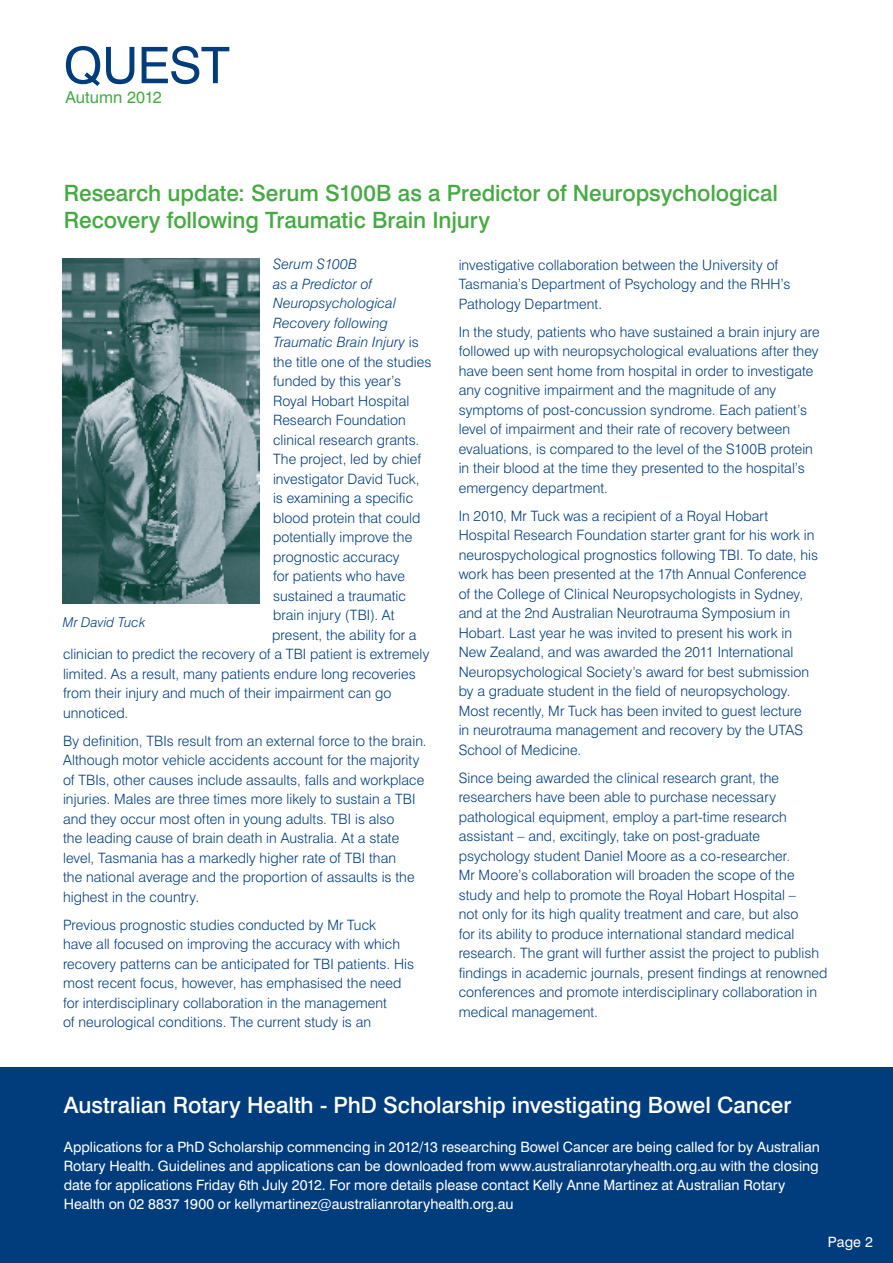
<style>
.page{position:relative;width:893px;height:1263px;background:#fff}
.page>*{position:absolute;margin:0;border:0;box-sizing:border-box;transform-origin:0 0}
.t1{font:50.4px "Swiss 721 BT";letter-spacing:-.01em;color:#013d7d}
.t2{font:500 22.5px/27px "Swiss 721 BT";letter-spacing:-.005em;color:#46aa42}
.t3{font:500 22.5px "Swiss 721 BT";color:#fff}
.t4{font:16.35px "Swiss 721 BT";color:#46aa42}
.t5{font:300 14.25px/19.5px "Swiss 721 BT";letter-spacing:.005em;color:#013d7d}
.t6{font:14.25px/18.8px "Swiss 721 BT";color:#fff}
.t7{font:italic 300 14.25px "Swiss 721 BT";letter-spacing:.005em;color:#013d7d}
.t8{font:italic 300 13.5px "Swiss 721 BT";letter-spacing:.005em;color:#013d7d}
.s1{font-style:normal}
</style>
<div class="page">
<div style="left:0;top:1067px;width:893px;height:196px;background:#013d7d"></div>
<img style="left:63px;top:259px;width:196px;height:344px">
<h1 class="t1" style="left:64px;top:35px;width:168px">QUEST</h1>
<p class="t4" style="left:65px;top:87px;width:98px">Autumn 2012</p>
<h2 class="t2" style="left:64px;top:179px;width:716px">Research update: Serum S100B as a Predictor of Neuropsychological<br>Recovery following Traumatic Brain Injury</h2>
<p class="t7" style="left:273px;top:256px;width:86px">Serum S100B</p>
<p class="t7" style="left:273px;top:275px;width:101px">as a Predictor of</p>
<p class="t7" style="left:273px;top:295px;width:124px">Neuropsychological</p>
<p class="t7" style="left:273px;top:314px;width:117px">Recovery following</p>
<p class="t7" style="left:273px;top:334px;width:147px">Traumatic Brain Injury <span class="s1">is</span></p>
<p class="t5" style="left:273px;top:352px;width:160px">the title one of the studies</p>
<p class="t5" style="left:273px;top:371px;width:130px">funded by this year’s</p>
<p class="t5" style="left:273px;top:391px;width:138px">Royal Hobart Hospital</p>
<p class="t5" style="left:273px;top:410px;width:134px">Research Foundation</p>
<p class="t5" style="left:273px;top:430px;width:148px">clinical research grants.</p>
<p class="t5" style="left:273px;top:449px;width:150px">The project, led by chief</p>
<p class="t5" style="left:273px;top:469px;width:148px">investigator David Tuck,</p>
<p class="t5" style="left:273px;top:488px;width:142px">is examining a specific</p>
<p class="t5" style="left:273px;top:508px;width:149px">blood protein that could</p>
<p class="t5" style="left:273px;top:527px;width:141px">potentially improve the</p>
<p class="t5" style="left:273px;top:547px;width:128px">prognostic accuracy</p>
<p class="t5" style="left:273px;top:566px;width:133px">for patients who have</p>
<p class="t5" style="left:273px;top:586px;width:134px">sustained a traumatic</p>
<p class="t5" style="left:273px;top:605px;width:123px">brain injury (TBI). At</p>
<p class="t5" style="left:272px;top:625px;width:146px">present, the ability for a</p>
<p class="t5" style="left:63px;top:644px;width:368px">clinician to predict the recovery of a TBI patient is extremely</p>
<p class="t5" style="left:63px;top:664px;width:354px">limited. As a result, many patients endure long recoveries</p>
<p class="t5" style="left:63px;top:683px;width:330px">from their injury and much of their impairment can go</p>
<p class="t5" style="left:63px;top:703px;width:67px">unnoticed.</p>
<p class="t5" style="left:63px;top:731px;width:365px">By definition, TBIs result from an external force to the brain.<br>Although motor vehicle accidents account for the majority of TBIs, other causes include assaults, falls and workplace injuries. Males are three times more likely to sustain a TBI and they occur most often in young adults. TBI is also<br>the leading cause of brain death in Australia. At a state level, Tasmania has a markedly higher rate of TBI than<br>the national average and the proportion of assaults is the highest in the country.</p>
<p class="t5" style="left:63px;top:915px;width:353px">Previous prognostic studies conducted by Mr Tuck<br>have all focused on improving the accuracy with which recovery patterns can be anticipated for TBI patients. His most recent focus, however, has emphasised the need for interdisciplinary collaboration in the management<br>of neurological conditions. The current study is an</p>
<p class="t8" style="left:63px;top:614px;width:84px">Mr David Tuck</p>
<p class="t5" style="left:459px;top:255px;width:333px">investigative collaboration between the University of<br>Tasmania’s Department of Psychology and the RHH’s<br>Pathology Department.</p>
<p class="t5" style="left:459px;top:322px;width:363px">In the study, patients who have sustained a brain injury are followed up with neuropsychological evaluations after they have been sent home from hospital in order to investigate any cognitive impairment and the magnitude of any symptoms of post-concussion syndrome. Each patient’s level of impairment and their rate of recovery between evaluations, is compared to the level of the S100B protein in their blood at the time they presented to the hospital’s emergency department.</p>
<p class="t5" style="left:459px;top:506px;width:361px">In 2010, Mr Tuck was a recipient of a Royal Hobart Hospital Research Foundation starter grant for his work in neurospychological prognostics following TBI. To date, his work has been presented at the 17th Annual Conference of the College of Clinical Neuropsychologists in Sydney, and at the 2nd Australian Neurotrauma Symposium in Hobart. Last year he was invited to present his work in New Zealand, and was awarded the 2011 International Neuropsychological Society’s award for best submission by a graduate student in the field of neuropsychology.<br>Most recently, Mr Tuck has been invited to guest lecture<br>in neurotrauma management and recovery by the UTAS School of Medicine.</p>
<p class="t5" style="left:459px;top:768px;width:370px">Since being awarded the clinical research grant, the researchers have been able to purchase necessary pathological equipment, employ a part-time research assistant – and, excitingly, take on post-graduate psychology student Daniel Moore as a co-researcher.<br>Mr Moore’s collaboration will broaden the scope of the study and help to promote the Royal Hobart Hospital –<br>not only for its high quality treatment and care, but also<br>for its ability to produce international standard medical research. The grant will further assist the project to publish findings in academic journals, present findings at renowned conferences and promote interdisciplinary collaboration in medical management.</p>
<h2 class="t3" style="left:64px;top:1091px;width:729px">Australian Rotary Health - PhD Scholarship investigating Bowel Cancer</h2>
<p class="t6" style="left:64px;top:1138px;width:758px">Applications for a PhD Scholarship commencing in 2012/13 researching Bowel Cancer are being called for by Australian Rotary Health. Guidelines and applications can be downloaded from www.australianrotaryhealth.org.au with the closing date for applications Friday 6th July 2012. For more details please contact Kelly Anne Martinez at Australian Rotary Health on 02 8837 1900 or kellymartinez@australianrotaryhealth.org.au</p>
<p class="t6" style="left:828px;top:1232px;width:46px">Page 2</p>
</div>
